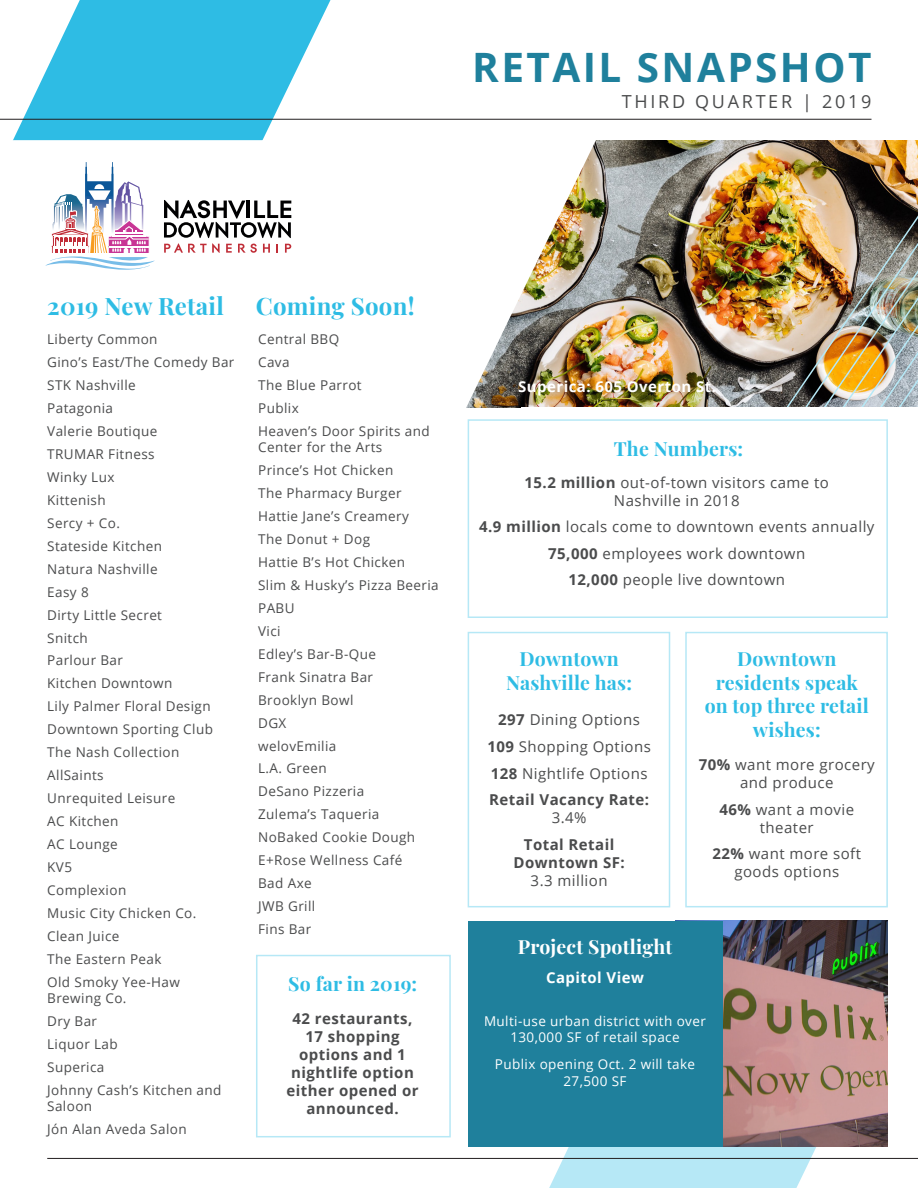
<style>
.page{position:relative;width:918px;height:1188px;background:#fff}
.page>*{position:absolute;margin:0;border:0;box-sizing:border-box;transform-origin:0 0}
.t1{font:700 40.5px "Open Sans";letter-spacing:.06em;color:#1f809c}
.t2{font:700 24px "Playfair Display";letter-spacing:.01em;color:#2ebce4}
.t3{font:700 19.5px/23.4px "Playfair Display";letter-spacing:.01em;color:#2ebce4;text-align:center}
.t4{font:700 19.5px "Playfair Display";letter-spacing:.01em;color:#fff}
.t5{font:18px "Open Sans";letter-spacing:.15em;color:#4b4c4d}
.t6{font:15px/18px "Open Sans";letter-spacing:.03em;color:#4b4c4d;text-align:center}
.t7{font:700 15px/18px "Open Sans";letter-spacing:.03em;color:#4b4c4d;text-align:center}
.t8{font:700 15px "Open Sans";letter-spacing:.03em;color:#fff}
.t9{font:13.5px/16.2px "Open Sans";letter-spacing:.03em;color:#4b4c4d}
.t10{font:13.5px/16.2px "Open Sans";letter-spacing:.03em;color:#fff;text-align:center}
.s1{font-weight:700}
.s2{font-weight:400}
</style>
<div class="page">
<img style="left:664px;top:140px;width:254px;height:267px">
<img style="left:330px;top:0;width:334px;height:500px">
<svg style="left:0;top:0;width:330px;height:140px;fill:#2ebce4"></svg>
<svg style="left:549px;top:1142px;width:369px;height:46px;fill:#b6e8f6"></svg>
<img style="left:667px;top:178px;width:251px;height:229px">
<img style="left:696px;top:191px;width:222px;height:216px">
<img style="left:724px;top:204px;width:194px;height:203px">
<img style="left:753px;top:217px;width:165px;height:190px">
<img style="left:781px;top:230px;width:137px;height:177px">
<img style="left:810px;top:243px;width:108px;height:164px">
<div style="left:522px;top:407px;width:396px;height:735px;background:#fff"></div>
<svg style="left:45px;top:162px;width:246px;height:108px"></svg>
<div style="left:468px;top:632px;width:202px;height:275px;border:2px solid #b6e8f6"></div>
<div style="left:685px;top:632px;width:203px;height:275px;border:2px solid #b6e8f6"></div>
<div style="left:468px;top:419px;width:420px;height:199px;border:2px solid #b6e8f6"></div>
<div style="left:256px;top:955px;width:195px;height:182px;border:2px solid #b6e8f6"></div>
<img style="left:723px;top:921px;width:164px;height:225px">
<div style="left:469px;top:921px;width:254px;height:226px;background:#1f809c"></div>
<hr style="left:47px;top:1158px;width:871px;height:1px;background:#231f20">
<hr style="left:0;top:119px;width:871px;height:1px;background:#231f20">
<p class="t1" style="left:472px;top:39px;width:401px">RETAIL SNAPSHOT</p>
<p class="t5" style="left:622px;top:89px;width:251px">THIRD QUARTER | 2019</p>
<p class="t2" style="left:47px;top:287px;width:178px">2019 New Retail</p>
<p class="t9" style="left:47px;top:331px;width:112px">Liberty Common</p>
<p class="t9" style="left:47px;top:354px;width:189px">Gino’s East/The Comedy Bar</p>
<p class="t9" style="left:47px;top:377px;width:90px">STK Nashville</p>
<p class="t9" style="left:47px;top:400px;width:67px">Patagonia</p>
<p class="t9" style="left:47px;top:423px;width:112px">Valerie Boutique</p>
<p class="t9" style="left:47px;top:446px;width:109px">TRUMAR Fitness</p>
<p class="t9" style="left:47px;top:469px;width:69px">Winky Lux</p>
<p class="t9" style="left:47px;top:491px;width:60px">Kittenish</p>
<p class="t9" style="left:47px;top:514px;width:74px">Sercy + Co.</p>
<p class="t9" style="left:47px;top:537px;width:116px">Stateside Kitchen</p>
<p class="t9" style="left:47px;top:560px;width:112px">Natura Nashville</p>
<p class="t9" style="left:47px;top:583px;width:43px">Easy 8</p>
<p class="t9" style="left:47px;top:606px;width:116px">Dirty Little Secret</p>
<p class="t9" style="left:47px;top:629px;width:42px">Snitch</p>
<p class="t9" style="left:47px;top:652px;width:77px">Parlour Bar</p>
<p class="t9" style="left:47px;top:675px;width:127px">Kitchen Downtown</p>
<p class="t9" style="left:47px;top:698px;width:165px">Lily Palmer Floral Design</p>
<p class="t9" style="left:47px;top:721px;width:167px">Downtown Sporting Club</p>
<p class="t9" style="left:47px;top:744px;width:134px">The Nash Collection</p>
<p class="t9" style="left:47px;top:767px;width:58px">AllSaints</p>
<p class="t9" style="left:47px;top:790px;width:129px">Unrequited Leisure</p>
<p class="t9" style="left:47px;top:813px;width:73px">AC Kitchen</p>
<p class="t9" style="left:47px;top:836px;width:72px">AC Lounge</p>
<p class="t9" style="left:47px;top:859px;width:26px">KV5</p>
<p class="t9" style="left:47px;top:882px;width:81px">Complexion</p>
<p class="t9" style="left:47px;top:905px;width:151px">Music City Chicken Co.</p>
<p class="t9" style="left:47px;top:928px;width:74px">Clean Juice</p>
<p class="t9" style="left:47px;top:950px;width:116px">The Eastern Peak</p>
<p class="t9" style="left:47px;top:973px;width:134px">Old Smoky Yee-Haw<br>Brewing Co.</p>
<p class="t9" style="left:47px;top:1013px;width:51px">Dry Bar</p>
<p class="t9" style="left:47px;top:1036px;width:72px">Liquor Lab</p>
<p class="t9" style="left:47px;top:1058px;width:59px">Superica</p>
<p class="t9" style="left:47px;top:1081px;width:176px">Johnny Cash’s Kitchen and<br>Saloon</p>
<p class="t9" style="left:47px;top:1121px;width:141px">Jón Alan Aveda Salon</p>
<p class="t2" style="left:256px;top:287px;width:160px">Coming Soon!</p>
<p class="t9" style="left:258px;top:331px;width:83px">Central BBQ</p>
<p class="t9" style="left:258px;top:354px;width:33px">Cava</p>
<p class="t9" style="left:258px;top:377px;width:105px">The Blue Parrot</p>
<p class="t9" style="left:258px;top:400px;width:42px">Publix</p>
<p class="t9" style="left:258px;top:423px;width:173px">Heaven’s Door Spirits and<br>Center for the Arts</p>
<p class="t9" style="left:258px;top:462px;width:137px">Prince’s Hot Chicken</p>
<p class="t9" style="left:258px;top:485px;width:145px">The Pharmacy Burger</p>
<p class="t9" style="left:258px;top:508px;width:152px">Hattie Jane’s Creamery</p>
<p class="t9" style="left:258px;top:531px;width:113px">The Donut + Dog</p>
<p class="t9" style="left:258px;top:554px;width:148px">Hattie B’s Hot Chicken</p>
<p class="t9" style="left:258px;top:577px;width:182px">Slim &amp; Husky’s Pizza Beeria</p>
<p class="t9" style="left:258px;top:599px;width:38px">PABU</p>
<p class="t9" style="left:258px;top:622px;width:24px">Vici</p>
<p class="t9" style="left:258px;top:645px;width:119px">Edley’s Bar-B-Que</p>
<p class="t9" style="left:258px;top:668px;width:117px">Frank Sinatra Bar</p>
<p class="t9" style="left:258px;top:691px;width:97px">Brooklyn Bowl</p>
<p class="t9" style="left:258px;top:714px;width:30px">DGX</p>
<p class="t9" style="left:258px;top:737px;width:80px">welovEmilia</p>
<p class="t9" style="left:258px;top:760px;width:70px">L.A. Green</p>
<p class="t9" style="left:258px;top:783px;width:108px">DeSano Pizzeria</p>
<p class="t9" style="left:258px;top:806px;width:123px">Zulema’s Taqueria</p>
<p class="t9" style="left:258px;top:829px;width:159px">NoBaked Cookie Dough</p>
<p class="t9" style="left:258px;top:852px;width:146px">E+Rose Wellness Café</p>
<p class="t9" style="left:258px;top:875px;width:55px">Bad Axe</p>
<p class="t9" style="left:258px;top:898px;width:59px">JWB Grill</p>
<p class="t9" style="left:258px;top:921px;width:55px">Fins Bar</p>
<p class="t3" style="left:288px;top:970px;width:131px">So far in 2019:</p>
<p class="t7" style="left:287px;top:1009px;width:133px">42 restaurants,<br>17 shopping options and 1 nightlife option either opened or announced.</p>
<p class="t8" style="left:518px;top:376px;width:199px">Superica: 605 Overton St.</p>
<p class="t3" style="left:614px;top:435px;width:131px">The Numbers:</p>
<p class="t6" style="left:525px;top:473px;width:306px"><span class="s1">15.2 million</span> out-of-town visitors came to</p>
<p class="t6" style="left:614px;top:491px;width:127px">Nashville in 2018</p>
<p class="t6" style="left:479px;top:517px;width:397px"><span class="s1">4.9 million</span> locals come to downtown events annually</p>
<p class="t6" style="left:548px;top:544px;width:258px"><span class="s1">75,000</span> employees work downtown</p>
<p class="t6" style="left:569px;top:571px;width:218px"><span class="s1">12,000</span> people live downtown</p>
<p class="t3" style="left:506px;top:646px;width:127px">Downtown<br>Nashville has:</p>
<p class="t6" style="left:498px;top:711px;width:143px"><span class="s1">297</span> Dining Options</p>
<p class="t6" style="left:487px;top:737px;width:165px"><span class="s1">109</span> Shopping Options</p>
<p class="t6" style="left:491px;top:764px;width:158px"><span class="s1">128</span> Nightlife Options</p>
<p class="t7" style="left:489px;top:790px;width:162px">Retail Vacancy Rate:<br><span class="s2">3.4%</span></p>
<p class="t7" style="left:514px;top:835px;width:113px">Total Retail<br>Downtown SF:</p>
<p class="t6" style="left:531px;top:871px;width:78px">3.3 million</p>
<p class="t3" style="left:705px;top:646px;width:166px">Downtown residents speak on top three retail wishes:</p>
<p class="t6" style="left:699px;top:755px;width:178px"><span class="s1">70%</span> want more grocery and produce</p>
<p class="t6" style="left:719px;top:800px;width:136px"><span class="s1">46%</span> want a movie theater</p>
<p class="t6" style="left:712px;top:845px;width:150px"><span class="s1">22%</span> want more soft goods options</p>
<p class="t4" style="left:518px;top:931px;width:156px">Project Spotlight</p>
<p class="t8" style="left:546px;top:967px;width:99px">Capitol View</p>
<p class="t10" style="left:484px;top:1013px;width:223px">Multi-use urban district with over<br>130,000 SF of retail space</p>
<p class="t10" style="left:495px;top:1056px;width:202px">Publix opening Oct. 2 will take<br>27,500 SF</p>
</div>
